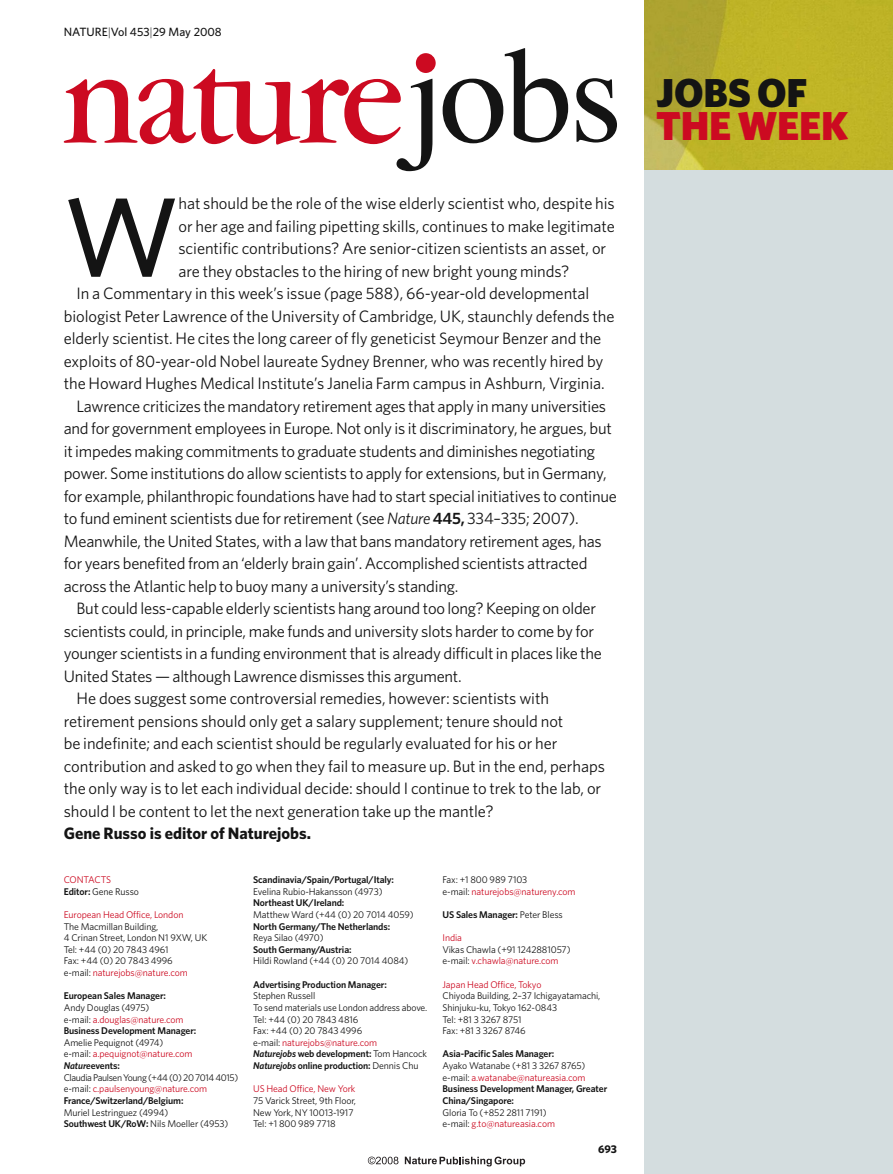
<style>
.page{position:relative;width:893px;height:1174px;background:#fff}
.page>*{position:absolute;margin:0;border:0;box-sizing:border-box;transform-origin:0 0}
.t1{font:500 113.4px "Whitney";color:#141414}
.t2{font:900 40.5px "Whitney";letter-spacing:-.005em;color:#cc0a21}
.t3{font:900 40.5px "Whitney";letter-spacing:-.005em;color:#141414}
.t4{font:16.5px "Whitney";letter-spacing:-.015em;color:#141414}
.t5{font:700 16.5px "Whitney";color:#141414}
.t6{font:500 12px "Whitney";color:#141414}
.t7{font:700 11.25px "Whitney";color:#141414}
.t8{font:9.75px/11.7px "Whitney";letter-spacing:-.01em;color:#141414}
.t9{font:600 9.75px/11.7px "Whitney";letter-spacing:-.01em;color:#141414}
.t10{font:9.75px "Whitney";letter-spacing:-.01em;color:#cc0a21}
.s1{font-weight:300}
.s2{font-style:italic}
.s3{font-weight:600}
.s4{color:#cc0a21}
.s5{font-weight:400}
.s6{font-weight:400;color:#cc0a21}
.s7{font-weight:600;font-style:italic}
</style>
<div class="page">
<div style="left:645px;top:159px;width:248px;height:1015px;background:#d4dddf"></div>
<svg style="left:443px;top:48px;width:125px;height:95px"></svg>
<svg style="left:576px;top:78px;width:41px;height:64px"></svg>
<div style="left:416px;top:53px;width:20px;height:20px;background:#cc0a21;border-radius:50%"></div>
<svg style="left:64px;top:69px;width:368px;height:102px"></svg>
<img style="left:645px;top:0;width:248px;height:169px">
<svg style="left:405px;top:1156px;width:120px;height:10px"></svg>
<svg style="left:368px;top:1156px;width:30px;height:8px"></svg>
<p class="t6" style="left:64px;top:27px;width:159px">NATURE<span class="s1">|</span>Vol 453<span class="s1">|</span>29 May 2008</p>
<h1 class="t1" style="left:64px;top:195px;width:117px">W</h1>
<p class="t4" style="left:178px;top:197px;width:438px">hat should be the role of the wise elderly scientist who, despite his</p>
<p class="t4" style="left:178px;top:220px;width:438px">or her age and failing pipetting skills, continues to make legitimate</p>
<p class="t4" style="left:178px;top:242px;width:429px">scientific contributions? Are senior-citizen scientists an asset, or</p>
<p class="t4" style="left:178px;top:265px;width:392px">are they obstacles to the hiring of new bright young minds?</p>
<p class="t4" style="left:77px;top:287px;width:514px">In a Commentary in this week’s issue <span class="s2">(</span>page 588), 66-year-old developmental</p>
<p class="t4" style="left:64px;top:310px;width:552px">biologist Peter Lawrence of the University of Cambridge, UK, staunchly defends the</p>
<p class="t4" style="left:64px;top:332px;width:539px">elderly scientist. He cites the long career of fly geneticist Seymour Benzer and the</p>
<p class="t4" style="left:64px;top:355px;width:541px">exploits of 80-year-old Nobel laureate Sydney Brenner, who was recently hired by</p>
<p class="t4" style="left:64px;top:377px;width:543px">the Howard Hughes Medical Institute’s Janelia Farm campus in Ashburn, Virginia.</p>
<p class="t4" style="left:77px;top:400px;width:531px">Lawrence criticizes the mandatory retirement ages that apply in many universities</p>
<p class="t4" style="left:64px;top:422px;width:550px">and for government employees in Europe. Not only is it discriminatory, he argues, but</p>
<p class="t4" style="left:64px;top:445px;width:533px">it impedes making commitments to graduate students and diminishes negotiating</p>
<p class="t4" style="left:64px;top:467px;width:544px">power. Some institutions do allow scientists to apply for extensions, but in Germany,</p>
<p class="t4" style="left:64px;top:490px;width:555px">for example, philanthropic foundations have had to start special initiatives to continue</p>
<p class="t4" style="left:64px;top:512px;width:517px">to fund eminent scientists due for retirement (see <span class="s2">Nature</span> <span class="s3">445,</span> 334–335; 2007).</p>
<p class="t4" style="left:64px;top:535px;width:539px">Meanwhile, the United States, with a law that bans mandatory retirement ages, has</p>
<p class="t4" style="left:64px;top:557px;width:525px">for years benefited from an ‘elderly brain gain’. Accomplished scientists attracted</p>
<p class="t4" style="left:64px;top:580px;width:396px">across the Atlantic help to buoy many a university’s standing.</p>
<p class="t4" style="left:77px;top:602px;width:521px">But could less-capable elderly scientists hang around too long? Keeping on older</p>
<p class="t4" style="left:64px;top:625px;width:532px">scientists could, in principle, make funds and university slots harder to come by for</p>
<p class="t4" style="left:64px;top:647px;width:540px">younger scientists in a funding environment that is already difficult in places like the</p>
<p class="t4" style="left:64px;top:670px;width:399px">United States — although Lawrence dismisses this argument.</p>
<p class="t4" style="left:77px;top:692px;width:474px">He does suggest some controversial remedies, however: scientists with</p>
<p class="t4" style="left:64px;top:715px;width:501px">retirement pensions should only get a salary supplement; tenure should not</p>
<p class="t4" style="left:64px;top:737px;width:495px">be indefinite; and each scientist should be regularly evaluated for his or her</p>
<p class="t4" style="left:64px;top:760px;width:543px">contribution and asked to go when they fail to measure up. But in the end, perhaps</p>
<p class="t4" style="left:64px;top:782px;width:539px">the only way is to let each individual decide: should I continue to trek to the lab, or</p>
<p class="t4" style="left:64px;top:805px;width:431px">should I be content to let the next generation take up the mantle?</p>
<p class="t5" style="left:64px;top:827px;width:249px">Gene Russo is editor of Naturejobs.</p>
<p class="t8" style="left:64px;top:874px;width:77px"><span class="s4">CONTACTS<br></span><span class="s3">Editor:</span> Gene Russo</p>
<p class="t10" style="left:64px;top:911px;width:121px">European Head Office, London</p>
<p class="t8" style="left:64px;top:921px;width:145px">The Macmillan Building,<br>4 Crinan Street, London N1 9XW, UK<br>Tel: +44 (0) 20 7843 4961<br>Fax: +44 (0) 20 7843 4996<br>e-mail: <span class="s4">naturejobs@nature.com</span></p>
<p class="t9" style="left:64px;top:990px;width:104px">European Sales Manager:</p>
<p class="t9" style="left:64px;top:1002px;width:134px"><span class="s5">Andy Douglas (4975)<br>e-mail:</span> <span class="s6">a.douglas@nature.com<br></span>Business Development Manager:</p>
<p class="t8" style="left:64px;top:1037px;width:176px">Amelie Pequignot (4974)<br>e-mail: <span class="s4">a.pequignot@nature.com<br></span><span class="s7">Nature</span><span class="s3">events:<br></span>Claudia Paulsen Young (+44 (0) 20 7014 4015) e-mail: <span class="s4">c.paulsenyoung@nature.com<br></span><span class="s3">France/Switzerland/Belgium:</span></p>
<p class="t8" style="left:64px;top:1107px;width:166px">Muriel Lestringuez (4994)<br><span class="s3">Southwest UK/RoW:</span> Nils Moeller (4953)</p>
<p class="t9" style="left:253px;top:874px;width:142px">Scandinavia/Spain/Portugal/Italy:</p>
<p class="t8" style="left:253px;top:886px;width:131px">Evelina Rubio-Hakansson (4973)</p>
<p class="t9" style="left:253px;top:897px;width:93px">Northeast UK/Ireland:</p>
<p class="t8" style="left:253px;top:909px;width:162px">Matthew Ward (+44 (0) 20 7014 4059)</p>
<p class="t9" style="left:253px;top:921px;width:139px">North Germany/The Netherlands:</p>
<p class="t8" style="left:253px;top:932px;width:72px">Reya Silao (4970)</p>
<p class="t9" style="left:253px;top:944px;width:100px">South Germany/Austria:</p>
<p class="t8" style="left:253px;top:956px;width:157px">Hildi Rowland (+44 (0) 20 7014 4084)</p>
<p class="t9" style="left:253px;top:979px;width:135px">Advertising Production Manager:</p>
<p class="t8" style="left:253px;top:990px;width:176px">Stephen Russell<br>To send materials use London address above.<br>Tel: +44 (0) 20 7843 4816<br>Fax: +44 (0) 20 7843 4996<br>e-mail: <span class="s4">naturejobs@nature.com<br></span><span class="s7">Naturejobs</span> <span class="s3">web development:</span> Tom Hancock<br><span class="s7">Naturejobs</span> <span class="s3">online production:</span> Dennis Chu</p>
<p class="t10" style="left:253px;top:1085px;width:104px">US Head Office, New York</p>
<p class="t8" style="left:253px;top:1095px;width:104px">75 Varick Street, 9th Floor,<br>New York, NY 10013-1917<br>Tel: +1 800 989 7718</p>
<p class="t8" style="left:442px;top:874px;width:135px">Fax: +1 800 989 7103<br>e-mail: <span class="s4">naturejobs@natureny.com</span></p>
<p class="t9" style="left:442px;top:909px;width:122px">US Sales Manager: <span class="s5">Peter Bless</span></p>
<p class="t10" style="left:442px;top:934px;width:21px">India</p>
<p class="t8" style="left:442px;top:944px;width:130px">Vikas Chawla (+91 1242881057) e-mail: <span class="s4">v.chawla@nature.com</span></p>
<p class="t10" style="left:442px;top:980px;width:100px">Japan Head Office, Tokyo</p>
<p class="t8" style="left:442px;top:991px;width:159px">Chiyoda Building, 2–37 Ichigayatamachi,<br>Shinjuku-ku, Tokyo 162-0843<br>Tel: +81 3 3267 8751<br>Fax: +81 3 3267 8746</p>
<p class="t9" style="left:442px;top:1049px;width:113px">Asia-Pacific Sales Manager:</p>
<p class="t9" style="left:442px;top:1060px;width:166px"><span class="s5">Ayako Watanabe (+81 3 3267 8765) e-mail:</span> <span class="s6">a.watanabe@natureasia.com<br></span>Business Development Manager, Greater<br>China/Singapore:</p>
<p class="t8" style="left:442px;top:1107px;width:114px">Gloria To (+852 2811 7191) e-mail: <span class="s4">g.to@natureasia.com</span></p>
<p class="t7" style="left:598px;top:1144px;width:20px">693</p>
<h2 class="t3" style="left:656px;top:78px;width:153px">JOBS OF</h2>
<h2 class="t2" style="left:656px;top:111px;width:194px">THE WEEK</h2>
</div>
